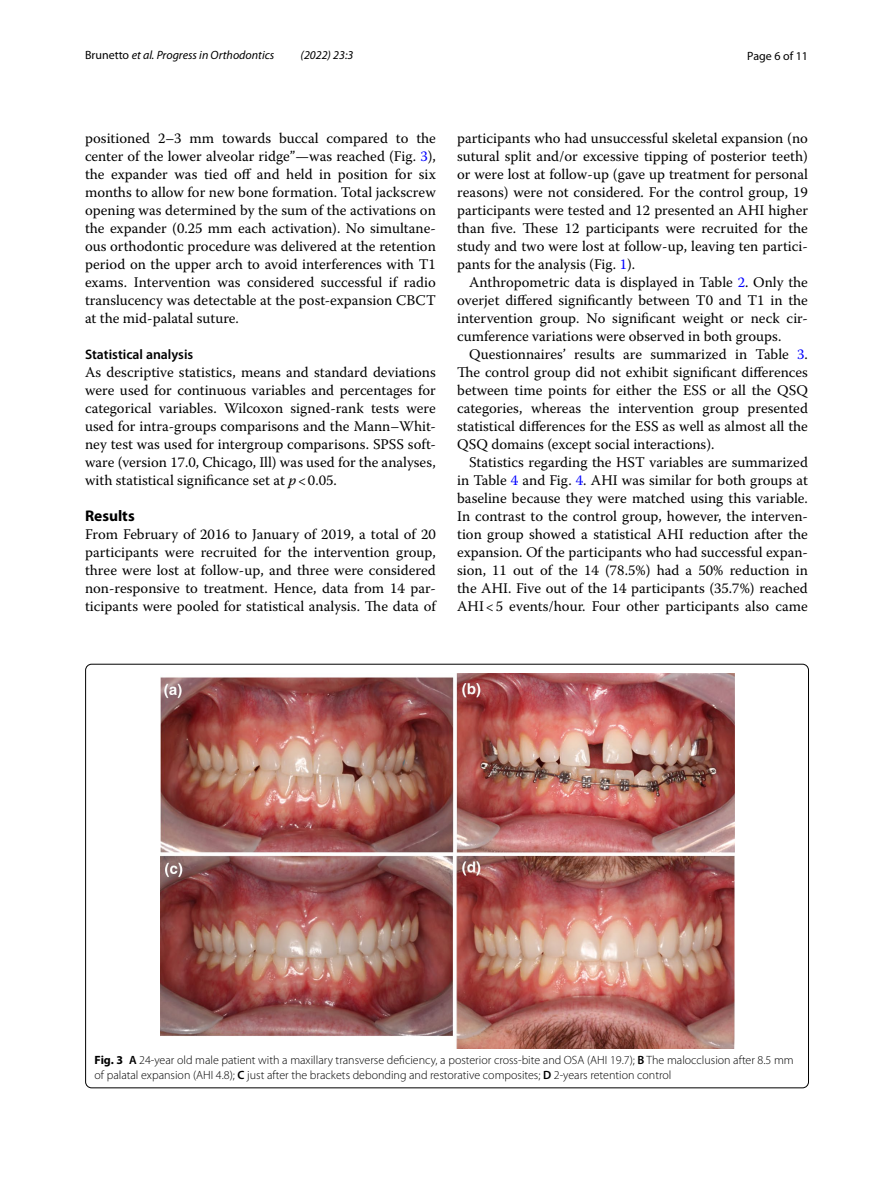
<style>
.page{position:relative;width:893px;height:1187px;background:#fff}
.page>*{position:absolute;margin:0;border:0;box-sizing:border-box;transform-origin:0 0}
.t1{font:700 15.45px "Myriad Pro";color:#000}
.t2{font:14.7px/18px "Warnock Pro";color:#000;text-align:justify}
.t3{font:600 13.8px "Myriad Pro";color:#000}
.t4{font:300 12px/15px "Myriad Pro";color:#000}
.t5{font:italic 12px "Myriad Pro";color:#000}
.t6{font:12px "Myriad Pro";color:#000}
.s1{font-style:normal}
.s2{color:#00f}
.s3{font-style:italic}
.s4{font-weight:700}
.s5{font-weight:600}
</style>
<div class="page">
<img style="left:160px;top:673px;width:574px;height:375px">
<p class="t5" style="left:85px;top:48px;width:191px"><span class="s1">Brunetto</span> et al. Progress in Orthodontics</p>
<p class="t5" style="left:301px;top:48px;width:54px">(2022) 23:3</p>
<p class="t6" style="left:747px;top:48px;width:62px">Page 6 of 11</p>
<p class="t2" style="left:85px;top:128px;width:352px">positioned 2–3 mm towards buccal compared to the center of the lower alveolar ridge”—was reached (Fig. <span class="s2">3</span>), the expander was tied off and held in position for six months to allow for new bone formation. Total jackscrew opening was determined by the sum of the activations on the expander (0.25 mm each activation). No simultane&shy;ous orthodontic procedure was delivered at the retention period on the upper arch to avoid interferences with T1 exams. Intervention was considered successful if radio translucency was detectable at the post-expansion CBCT at the mid-palatal suture.</p>
<p class="t3" style="left:85px;top:345px;width:110px">Statistical analysis</p>
<p class="t2" style="left:85px;top:362px;width:352px">As descriptive statistics, means and standard deviations were used for continuous variables and percentages for categorical variables. Wilcoxon signed-rank tests were used for intra-groups comparisons and the Mann–Whit&shy;ney test was used for intergroup comparisons. SPSS soft&shy;ware (version 17.0, Chicago, Ill) was used for the analyses, with statistical significance set at <span class="s3">p</span>&lt;0.05.</p>
<p class="t1" style="left:85px;top:505px;width:51px">Results</p>
<p class="t2" style="left:85px;top:524px;width:352px">From February of 2016 to January of 2019, a total of 20 participants were recruited for the intervention group, three were lost at follow-up, and three were considered non-responsive to treatment. Hence, data from 14 par&shy;ticipants were pooled for statistical analysis. The data of</p>
<p class="t2" style="left:457px;top:128px;width:352px">participants who had unsuccessful skeletal expansion (no sutural split and/or excessive tipping of posterior teeth) or were lost at follow-up (gave up treatment for personal reasons) were not considered. For the control group, 19 participants were tested and 12 presented an AHI higher than five. These 12 participants were recruited for the study and two were lost at follow-up, leaving ten partici&shy;pants for the analysis (Fig. <span class="s2">1</span>).</p>
<p class="t2" style="left:457px;top:272px;width:352px;text-indent:12px">Anthropometric data is displayed in Table <span class="s2">2</span>. Only the overjet differed significantly between T0 and T1 in the intervention group. No significant weight or neck cir&shy;cumference variations were observed in both groups.</p>
<p class="t2" style="left:457px;top:344px;width:352px;text-indent:12px">Questionnaires’ results are summarized in Table <span class="s2">3</span>.<br>The control group did not exhibit significant differences between time points for either the ESS or all the QSQ categories, whereas the intervention group presented statistical differences for the ESS as well as almost all the QSQ domains (except social interactions).</p>
<p class="t2" style="left:457px;top:452px;width:352px;text-indent:12px">Statistics regarding the HST variables are summarized in Table <span class="s2">4</span> and Fig. <span class="s2">4</span>. AHI was similar for both groups at baseline because they were matched using this variable.<br>In contrast to the control group, however, the interven&shy;tion group showed a statistical AHI reduction after the expansion. Of the participants who had successful expan&shy;sion, 11 out of the 14 (78.5%) had a 50% reduction in the AHI. Five out of the 14 participants (35.7%) reached AHI&lt;5 events/hour. Four other participants also came</p>
<p class="t4" style="left:95px;top:1052px;width:701px"><span class="s4">Fig. 3</span> <span class="s5">A</span> 24-year old male patient with a maxillary transverse deficiency, a posterior cross-bite and OSA (AHI 19.7); <span class="s5">B</span> The malocclusion after 8.5 mm of palatal expansion (AHI 4.8); <span class="s5">C</span> just after the brackets debonding and restorative composites; <span class="s5">D</span> 2-years retention control</p>
</div>
